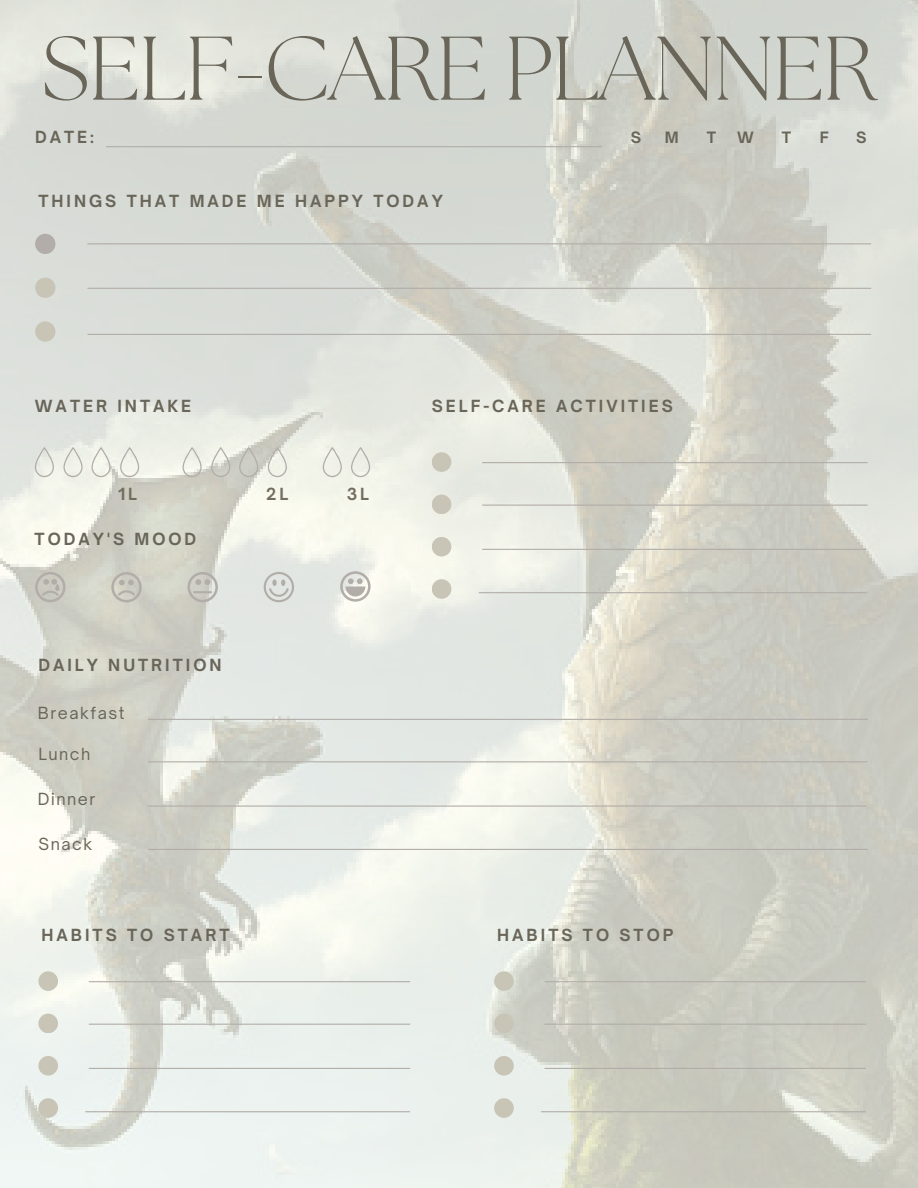
<style>
.page{position:relative;width:918px;height:1188px;background:#fff}
.page>*{position:absolute;margin:0;border:0;box-sizing:border-box;transform-origin:0 0}
.t1{font:300 90px "The Seasons";letter-spacing:-.02em;color:#696559}
.t2{font:700 16.05px "Open Sauce One";letter-spacing:.19em;color:#696559}
.t3{font:16.05px "Open Sauce One";letter-spacing:.095em;color:#696559}
.t4{font:700 16.05px "Open Sauce One";color:#726d5f}
.t5{font:700 15px "Open Sauce One";color:#696559}
</style>
<div class="page">
<img style="left:0;top:0;width:918px;height:1188px">
<hr style="left:107px;top:146px;width:495px;height:1px;background:#b2ada8">
<hr style="left:88px;top:243px;width:783px;height:1px;background:#b2ada8">
<hr style="left:88px;top:288px;width:783px;height:1px;background:#b2ada8">
<hr style="left:88px;top:334px;width:783px;height:1px;background:#b2ada8">
<svg style="left:183px;top:447px;width:19px;height:30px"></svg>
<svg style="left:211px;top:447px;width:19px;height:30px"></svg>
<svg style="left:239px;top:447px;width:19px;height:30px"></svg>
<svg style="left:268px;top:447px;width:19px;height:30px"></svg>
<svg style="left:323px;top:447px;width:19px;height:30px"></svg>
<svg style="left:351px;top:447px;width:19px;height:30px"></svg>
<svg style="left:35px;top:447px;width:19px;height:30px"></svg>
<svg style="left:63px;top:447px;width:20px;height:30px"></svg>
<svg style="left:91px;top:447px;width:20px;height:30px"></svg>
<svg style="left:120px;top:447px;width:19px;height:30px"></svg>
<div style="left:432px;top:452px;width:19px;height:20px;background:#c8c4b6;border-radius:50%"></div>
<div style="left:432px;top:495px;width:19px;height:19px;background:#c8c4b6;border-radius:50%"></div>
<div style="left:432px;top:537px;width:19px;height:20px;background:#c8c4b6;border-radius:50%"></div>
<div style="left:432px;top:579px;width:19px;height:20px;background:#c8c4b6;border-radius:50%"></div>
<hr style="left:483px;top:462px;width:384px;height:1px;background:#b2ada8">
<hr style="left:483px;top:505px;width:384px;height:1px;background:#b2ada8">
<hr style="left:483px;top:549px;width:383px;height:1px;background:#b2ada8">
<hr style="left:479px;top:592px;width:387px;height:1px;background:#b2ada8">
<div style="left:35px;top:234px;width:20px;height:20px;background:#b2ada8;border-radius:50%"></div>
<div style="left:35px;top:278px;width:20px;height:20px;background:#c8c4b6;border-radius:50%"></div>
<div style="left:35px;top:321px;width:20px;height:21px;background:#c8c4b6;border-radius:50%"></div>
<div style="left:38px;top:971px;width:20px;height:20px;background:#c8c4b6;border-radius:50%"></div>
<div style="left:38px;top:1014px;width:20px;height:19px;background:#c8c4b6;border-radius:50%"></div>
<div style="left:38px;top:1056px;width:20px;height:20px;background:#c8c4b6;border-radius:50%"></div>
<div style="left:38px;top:1098px;width:20px;height:20px;background:#c8c4b6;border-radius:50%"></div>
<hr style="left:89px;top:981px;width:321px;height:1px;background:#b2ada8">
<hr style="left:89px;top:1024px;width:321px;height:1px;background:#b2ada8">
<hr style="left:89px;top:1068px;width:321px;height:1px;background:#b2ada8">
<hr style="left:86px;top:1111px;width:324px;height:1px;background:#b2ada8">
<hr style="left:148px;top:719px;width:719px;height:1px;background:#b2ada8">
<hr style="left:148px;top:761px;width:719px;height:1px;background:#b2ada8">
<hr style="left:148px;top:806px;width:718px;height:1px;background:#b2ada8">
<hr style="left:148px;top:849px;width:719px;height:1px;background:#b2ada8">
<svg style="left:264px;top:572px;width:30px;height:30px"></svg>
<svg style="left:188px;top:572px;width:30px;height:30px"></svg>
<svg style="left:111px;top:572px;width:31px;height:30px"></svg>
<svg style="left:35px;top:572px;width:31px;height:30px"></svg>
<svg style="left:340px;top:571px;width:31px;height:31px"></svg>
<div style="left:494px;top:971px;width:20px;height:20px;background:#c8c4b6;border-radius:50%"></div>
<div style="left:494px;top:1014px;width:20px;height:19px;background:#c8c4b6;border-radius:50%"></div>
<div style="left:494px;top:1056px;width:20px;height:20px;background:#c8c4b6;border-radius:50%"></div>
<div style="left:494px;top:1098px;width:20px;height:20px;background:#c8c4b6;border-radius:50%"></div>
<hr style="left:545px;top:981px;width:321px;height:1px;background:#b2ada8">
<hr style="left:545px;top:1024px;width:321px;height:1px;background:#b2ada8">
<hr style="left:545px;top:1068px;width:321px;height:1px;background:#b2ada8">
<hr style="left:541px;top:1111px;width:325px;height:1px;background:#b2ada8">
<p class="t1" style="left:41px;top:28px;width:838px">SELF-CARE PLANNER</p>
<p class="t2" style="left:35px;top:127px;width:60px">DATE:</p>
<p class="t2" style="left:38px;top:191px;width:406px">THINGS THAT MADE ME HAPPY TODAY</p>
<p class="t5" style="left:631px;top:128px;width:12px">S</p>
<p class="t5" style="left:665px;top:128px;width:15px">M</p>
<p class="t5" style="left:707px;top:128px;width:11px">T</p>
<p class="t5" style="left:737px;top:128px;width:18px">W</p>
<p class="t5" style="left:782px;top:128px;width:11px">T</p>
<p class="t5" style="left:820px;top:128px;width:11px">F</p>
<p class="t5" style="left:856px;top:128px;width:12px">S</p>
<p class="t2" style="left:35px;top:396px;width:158px">WATER INTAKE</p>
<p class="t4" style="left:118px;top:484px;width:20px">1L</p>
<p class="t4" style="left:266px;top:484px;width:24px">2L</p>
<p class="t4" style="left:347px;top:484px;width:24px">3L</p>
<p class="t2" style="left:35px;top:529px;width:163px">TODAY'S MOOD</p>
<p class="t2" style="left:38px;top:655px;width:185px">DAILY NUTRITION</p>
<p class="t3" style="left:38px;top:703px;width:88px">Breakfast</p>
<p class="t3" style="left:38px;top:744px;width:53px">Lunch</p>
<p class="t3" style="left:38px;top:789px;width:59px">Dinner</p>
<p class="t3" style="left:38px;top:834px;width:55px">Snack</p>
<p class="t2" style="left:41px;top:925px;width:190px">HABITS TO START</p>
<p class="t2" style="left:432px;top:396px;width:243px">SELF-CARE ACTIVITIES</p>
<p class="t2" style="left:497px;top:925px;width:178px">HABITS TO STOP</p>
</div>
